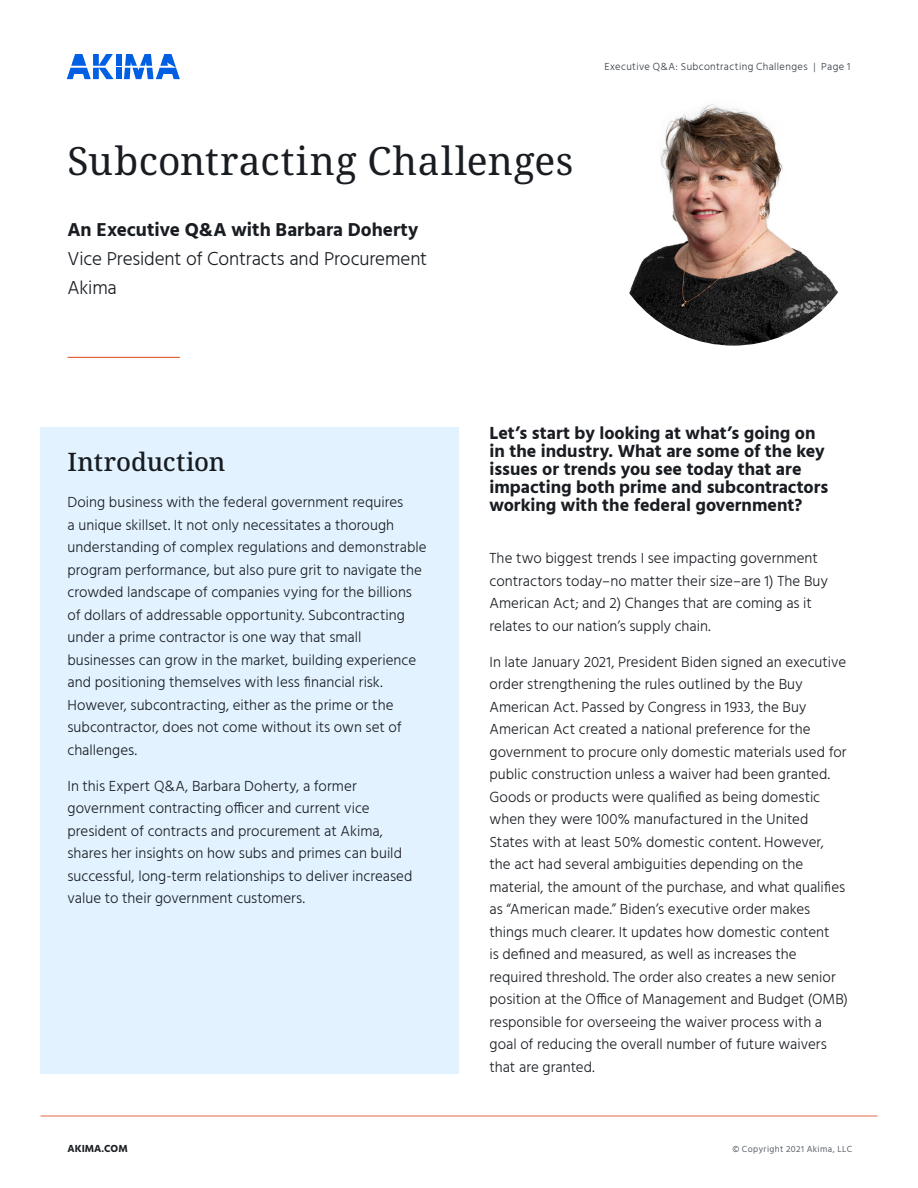
<style>
.page{position:relative;width:918px;height:1188px;background:#fff}
.page>*{position:absolute;margin:0;border:0;box-sizing:border-box;transform-origin:0 0}
.t1{font:39px "Noto Serif";letter-spacing:.01em;color:#191d22}
.t2{font:500 25.5px "Noto Serif";color:#191d22}
.t3{font:300 19.2px/28.8px "Hind";letter-spacing:-.01em;color:#191d22}
.t4{font:700 19.2px "Hind";color:#191d22}
.t5{font:700 18px/18px "Hind";color:#191d22}
.t6{font:300 15px/22.5px "Hind";color:#191d22}
.t7{font:300 10.5px "Hind";letter-spacing:.035em;color:#323a44}
.t8{font:700 10.5px "Hind";color:#191d22}
.t9{font:9px "Hind";letter-spacing:.045em;color:#5b616a}
</style>
<div class="page">
<hr style="left:40px;top:1115px;width:838px;height:2px;background:#de5833">
<svg style="left:124px;top:54px;width:56px;height:25px"></svg>
<div style="left:116px;top:54px;width:6px;height:12px;background:#005fe2"></div>
<div style="left:116px;top:68px;width:6px;height:11px;background:#005fe2"></div>
<svg style="left:67px;top:54px;width:47px;height:25px"></svg>
<div style="left:40px;top:427px;width:419px;height:647px;background:#e2f2ff"></div>
<hr style="left:68px;top:357px;width:112px;height:1px;background:#de5833">
<img style="left:604px;top:86px;width:259px;height:260px;border-radius:130px">
<h1 class="t1" style="left:68px;top:134px;width:507px">Subcontracting Challenges</h1>
<p class="t4" style="left:68px;top:218px;width:352px">An Executive Q&amp;A with Barbara Doherty</p>
<p class="t3" style="left:68px;top:245px;width:361px">Vice President of Contracts and Procurement<br>Akima</p>
<p class="t7" style="left:604px;top:60px;width:248px">Executive Q&amp;A: Subcontracting Challenges | Page 1</p>
<h2 class="t2" style="left:68px;top:444px;width:159px">Introduction</h2>
<p class="t6" style="left:68px;top:492px;width:361px">Doing business with the federal government requires<br>a unique skillset. It not only necessitates a thorough understanding of complex regulations and demonstrable program performance, but also pure grit to navigate the crowded landscape of companies vying for the billions of dollars of addressable opportunity. Subcontracting under a prime contractor is one way that small businesses can grow in the market, building experience and positioning themselves with less financial risk.<br>However, subcontracting, either as the prime or the subcontractor, does not come without its own set of challenges.</p>
<p class="t6" style="left:68px;top:775px;width:347px">In this Expert Q&amp;A, Barbara Doherty, a former government contracting officer and current vice president of contracts and procurement at Akima, shares her insights on how subs and primes can build successful, long-term relationships to deliver increased value to their government customers.</p>
<p class="t5" style="left:490px;top:424px;width:340px">Let’s start by looking at what’s going on in the industry. What are some of the key issues or trends you see today that are impacting both prime and subcontractors working with the federal government?</p>
<p class="t6" style="left:490px;top:548px;width:340px">The two biggest trends I see impacting government contractors today–no matter their size–are 1) The Buy American Act; and 2) Changes that are coming as it relates to our nation’s supply chain.</p>
<p class="t6" style="left:490px;top:651px;width:360px">In late January 2021, President Biden signed an executive order strengthening the rules outlined by the Buy American Act. Passed by Congress in 1933, the Buy American Act created a national preference for the government to procure only domestic materials used for public construction unless a waiver had been granted.<br>Goods or products were qualified as being domestic when they were 100% manufactured in the United States with at least 50% domestic content. However, the act had several ambiguities depending on the material, the amount of the purchase, and what qualifies as “American made.” Biden’s executive order makes things much clearer. It updates how domestic content<br>is defined and measured, as well as increases the required threshold. The order also creates a new senior position at the Office of Management and Budget (OMB) responsible for overseeing the waiver process with a goal of reducing the overall number of future waivers that are granted.</p>
<p class="t8" style="left:68px;top:1142px;width:62px">AKIMA.COM</p>
<p class="t9" style="left:732px;top:1143px;width:121px">© Copyright 2021 Akima, LLC</p>
</div>
